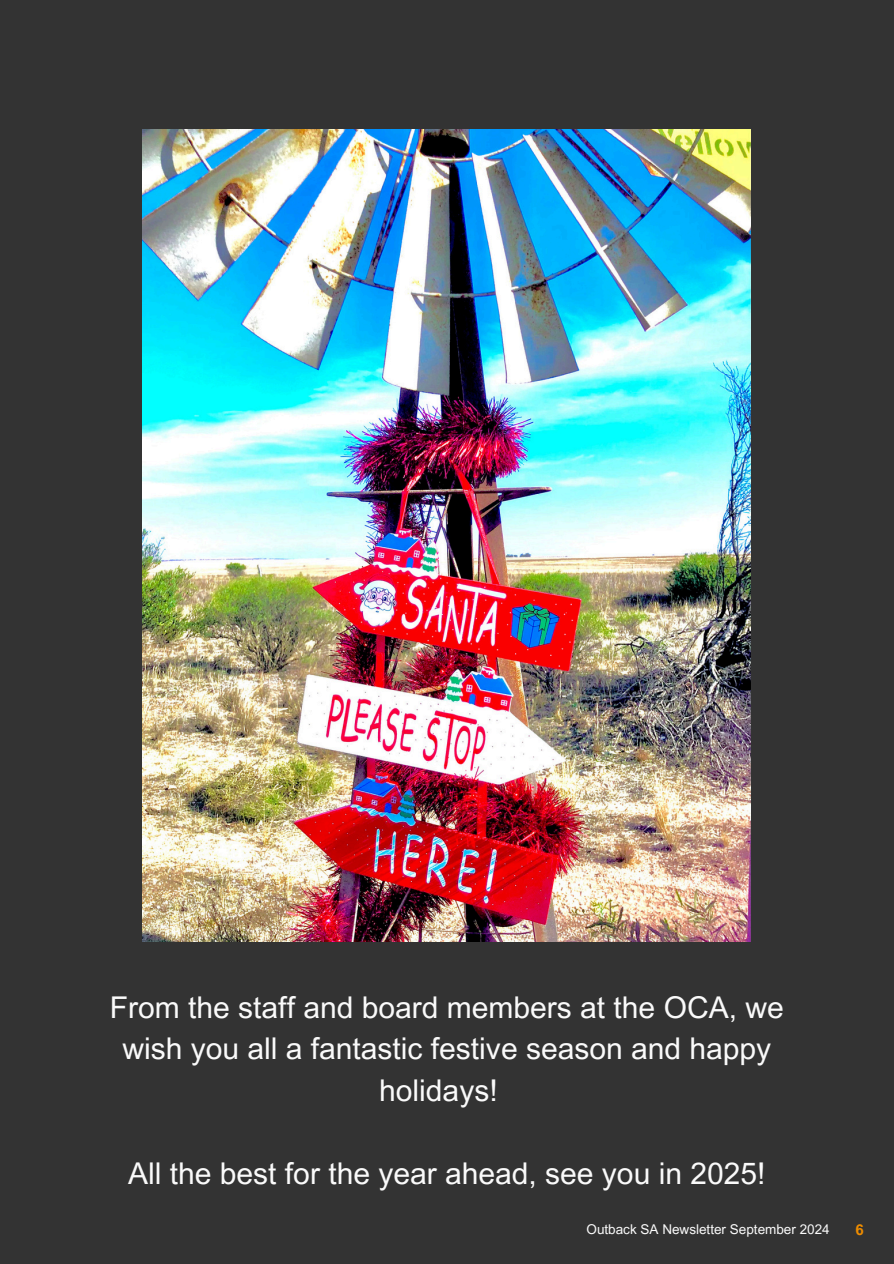
<style>
.page{position:relative;width:894px;height:1264px;background:#fff}
.page>*{position:absolute;margin:0;border:0;box-sizing:border-box;transform-origin:0 0}
.t1{font:30px/41.7px "Arial MT Pro";color:#fafafa;text-align:center}
.t2{font:700 15px "Arial MT Pro";color:#ed8c00}
.t3{font:13.5px "Arial MT Pro";color:#fafafa}
</style>
<div class="page">
<div style="left:0;top:0;width:893px;height:1263px;background:#333"></div>
<img style="left:142px;top:130px;width:608px;height:811px">
<p class="t1" style="left:110px;top:990px;width:675px">From the staff and board members at the OCA, we wish you all a fantastic festive season and happy holidays!</p>
<p class="t1" style="left:128px;top:1156px;width:638px">All the best for the year ahead, see you in 2025!</p>
<h1 class="t3" style="left:586px;top:1224px;width:245px">Outback SA Newsletter September 2024</h1>
<h1 class="t2" style="left:855px;top:1223px;width:10px">6</h1>
</div>
